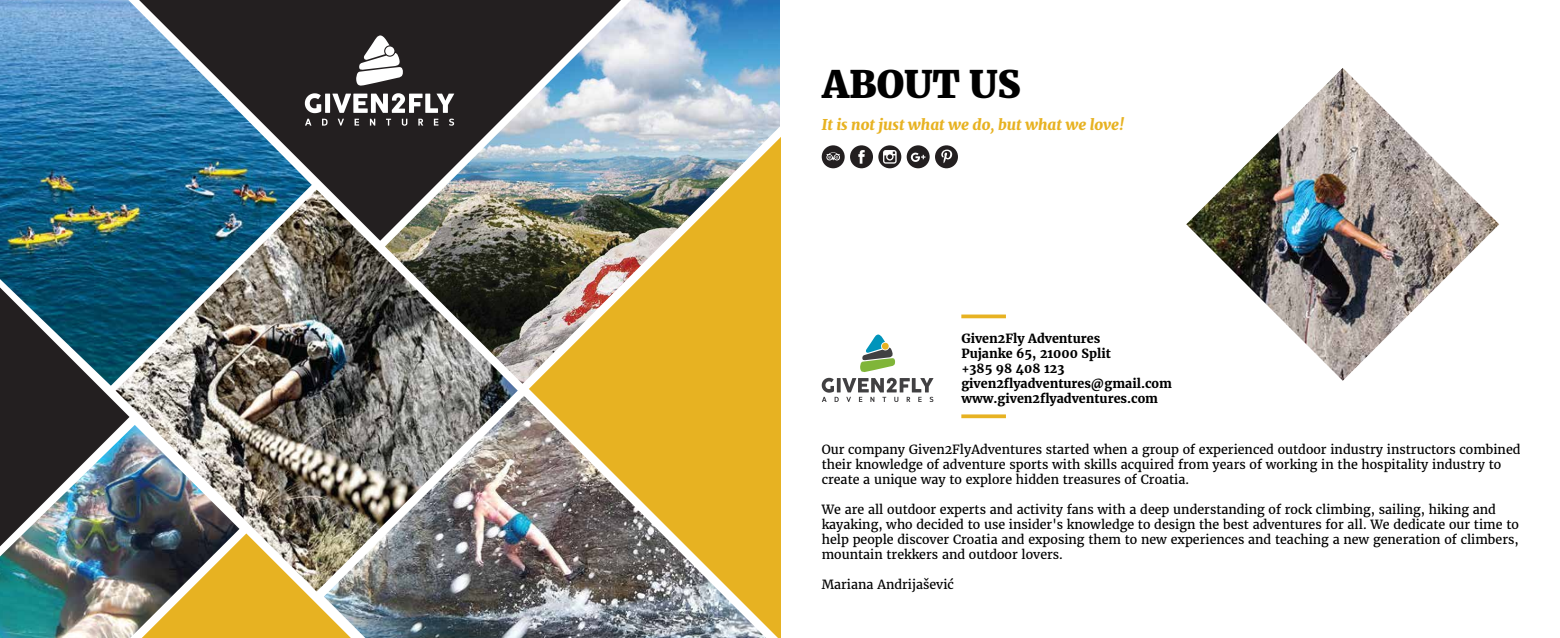
<style>
.page{position:relative;width:1560px;height:638px;background:#fff}
.page>*{position:absolute;margin:0;border:0;box-sizing:border-box;transform-origin:0 0}
.t1{font:800 37.5px "Merriweather";color:#000}
.t2{font:italic 900 15px "Merriweather";color:#e7b222}
.t3{font:12.5px/15px "Merriweather";color:#000}
.t4{font:700 12.5px/15px "Merriweather";color:#000}
</style>
<div class="page">
<img style="left:1186px;top:68px;width:312px;height:313px">
<img style="left:351px;top:396px;width:178px;height:242px">
<svg style="left:961px;top:314px;width:44px;height:4px"></svg>
<svg style="left:961px;top:414px;width:44px;height:4px"></svg>
<svg style="left:239px;top:591px;width:112px;height:47px;background:#e0b948"></svg>
<div style="left:0;top:386px;width:116px;height:39px;background:#231f20"></div>
<div style="left:850px;top:145px;width:22px;height:23px;background:#231f20;border-radius:50%"></div>
<svg style="left:858px;top:150px;width:6px;height:14px"></svg>
<div style="left:906px;top:145px;width:23px;height:23px;background:#231f20;border-radius:50%"></div>
<svg style="left:910px;top:152px;width:15px;height:10px"></svg>
<svg style="left:934px;top:145px;width:23px;height:23px"></svg>
<svg style="left:941px;top:150px;width:11px;height:13px"></svg>
<svg style="left:878px;top:145px;width:23px;height:23px"></svg>
<svg style="left:883px;top:150px;width:13px;height:14px"></svg>
<div style="left:821px;top:145px;width:23px;height:23px;background:#231f20;border-radius:50%"></div>
<svg style="left:826px;top:152px;width:14px;height:8px"></svg>
<img style="left:0;top:0;width:116px;height:386px">
<svg style="left:62px;top:0;width:323px;height:241px;background:#365b73"></svg>
<svg style="left:529px;top:384px;width:251px;height:254px;background:#bb9f56"></svg>
<img style="left:385px;top:0;width:395px;height:384px">
<svg style="left:356px;top:35px;width:47px;height:52px"></svg>
<svg style="left:305px;top:93px;width:149px;height:20px"></svg>
<svg style="left:305px;top:119px;width:6px;height:7px"></svg>
<svg style="left:322px;top:119px;width:5px;height:7px"></svg>
<svg style="left:337px;top:119px;width:7px;height:7px"></svg>
<svg style="left:354px;top:119px;width:5px;height:7px"></svg>
<svg style="left:370px;top:119px;width:5px;height:7px"></svg>
<svg style="left:386px;top:119px;width:5px;height:7px"></svg>
<svg style="left:402px;top:119px;width:5px;height:7px"></svg>
<svg style="left:418px;top:119px;width:5px;height:7px"></svg>
<svg style="left:434px;top:119px;width:4px;height:7px"></svg>
<svg style="left:449px;top:119px;width:5px;height:7px"></svg>
<img style="left:0;top:425px;width:239px;height:213px">
<img style="left:116px;top:190px;width:401px;height:401px">
<svg style="left:821px;top:334px;width:112px;height:68px"></svg>
<h1 class="t1" style="left:822px;top:61px;width:199px">ABOUT US</h1>
<p class="t2" style="left:821px;top:115px;width:304px">It is not just what we do, but what we love!</p>
<p class="t4" style="left:961px;top:331px;width:212px">Given2Fly Adventures<br>Pujanke 65, 21000 Split<br>+385 98 408 123 given2flyadventures@gmail.com www.given2flyadventures.com</p>
<p class="t3" style="left:821px;top:442px;width:700px">Our company Given2FlyAdventures started when a group of experienced outdoor industry instructors combined their knowledge of adventure sports with skills acquired from years of working in the hospitality industry to create a unique way to explore hidden treasures of Croatia.</p>
<p class="t3" style="left:821px;top:502px;width:698px">We are all outdoor experts and activity fans with a deep understanding of rock climbing, sailing, hiking and kayaking, who decided to use insider's knowledge to design the best adventures for all. We dedicate our time to help people discover Croatia and exposing them to new experiences and teaching a new generation of climbers, mountain trekkers and outdoor lovers.</p>
<p class="t3" style="left:821px;top:577px;width:134px">Mariana Andrijašević</p>
</div>
